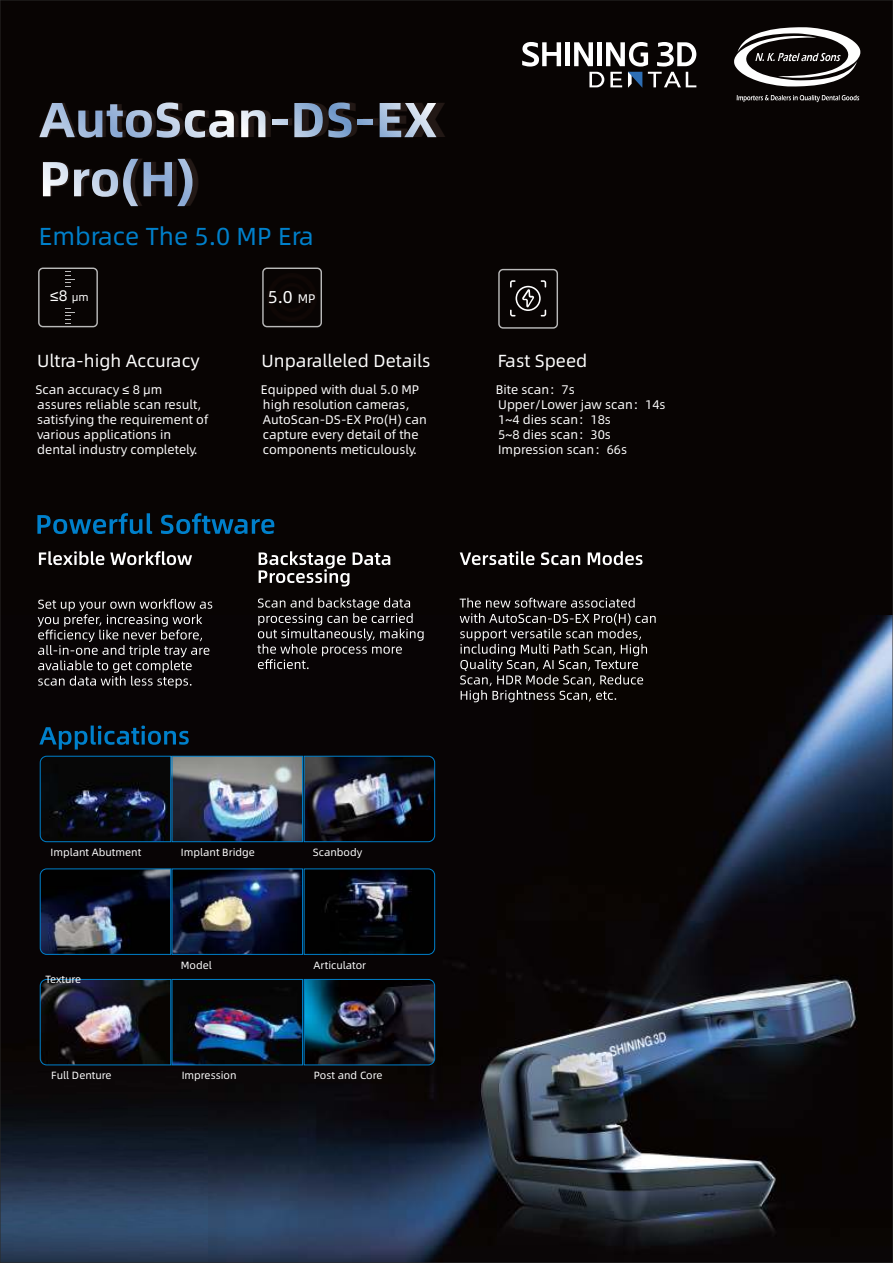
<style>
.page{position:relative;width:893px;height:1263px;background:#080403}
.page>*{position:absolute;margin:0;border:0;box-sizing:border-box;transform-origin:0 0}
.t1{font:49.2px/59.1px "Alibaba Pu Hui Ti H";color:#221815}
.t2{font:24.6px "Alibaba Pu Hui Ti R";color:#0080cb}
.t3{font:17.55px "Alibaba Pu Hui Ti R";color:#fff}
.t4{font:17.25px "Alibaba Pu Hui Ti R";color:#fff}
.t5{font:15.3px "Alibaba Pu Hui Ti R";color:#fff}
.t6{font:12.6px/15px "Alibaba Pu Hui Ti R";color:#fff}
.t7{font:10.5px "Alibaba Pu Hui Ti R";color:#fff}
.s1{font-size:11.1px}
.s2{font-size:12.45px}
</style>
<div class="page">
<img style="left:2px;top:617px;width:206px;height:644px">
<img style="left:208px;top:615px;width:683px;height:646px">
<img style="left:174px;top:758px;width:127px;height:82px">
<svg style="left:39px;top:755px;width:133px;height:87px"></svg>
<div style="left:172px;top:756px;width:131px;height:86px;border:1px solid #0080cb"></div>
<img style="left:303px;top:755px;width:132px;height:87px">
<img style="left:174px;top:981px;width:127px;height:82px">
<div style="left:172px;top:979px;width:131px;height:86px;border:1px solid #0080cb"></div>
<img style="left:303px;top:979px;width:132px;height:87px">
<img style="left:39px;top:979px;width:133px;height:87px">
<img style="left:174px;top:870px;width:127px;height:83px">
<img style="left:39px;top:868px;width:133px;height:87px">
<div style="left:172px;top:868px;width:131px;height:87px;border:1px solid #0080cb"></div>
<svg style="left:303px;top:868px;width:132px;height:87px"></svg>
<svg style="left:39px;top:102px;width:195px;height:36px"></svg>
<svg style="left:241px;top:110px;width:24px;height:27px"></svg>
<div style="left:272px;top:119px;width:15px;height:6px;background:#c3d4e8"></div>
<svg style="left:294px;top:102px;width:57px;height:36px"></svg>
<div style="left:357px;top:119px;width:16px;height:6px;background:#87a8d1"></div>
<svg style="left:380px;top:103px;width:56px;height:34px"></svg>
<svg style="left:43px;top:162px;width:25px;height:34px"></svg>
<svg style="left:74px;top:159px;width:64px;height:47px"></svg>
<svg style="left:144px;top:159px;width:48px;height:47px"></svg>
<div style="left:262px;top:268px;width:60px;height:59px;border:1px solid #b9b9b9;border-radius:4px"></div>
<div style="left:498px;top:269px;width:60px;height:60px;border:1px solid #b9b9b9;border-radius:4px"></div>
<svg style="left:510px;top:280px;width:36px;height:36px"></svg>
<div style="left:38px;top:268px;width:60px;height:59px;border:1px solid #b9b9b9;border-radius:4px"></div>
<svg style="left:65px;top:271px;width:10px;height:16px"></svg>
<svg style="left:65px;top:308px;width:10px;height:16px"></svg>
<div style="left:565px;top:42px;width:5px;height:24px;background:#fff"></div>
<svg style="left:522px;top:42px;width:39px;height:25px"></svg>
<svg style="left:574px;top:42px;width:122px;height:46px"></svg>
<svg style="left:37px;top:513px;width:237px;height:21px"></svg>
<svg style="left:39px;top:551px;width:153px;height:14px"></svg>
<svg style="left:38px;top:599px;width:174px;height:89px"></svg>
<svg style="left:259px;top:551px;width:131px;height:35px"></svg>
<svg style="left:257px;top:598px;width:167px;height:71px"></svg>
<svg style="left:460px;top:551px;width:182px;height:14px"></svg>
<svg style="left:460px;top:598px;width:196px;height:104px"></svg>
<svg style="left:39px;top:725px;width:150px;height:24px"></svg>
<svg style="left:737px;top:95px;width:122px;height:7px"></svg>
<svg style="left:734px;top:27px;width:126px;height:60px"></svg>
<h1 class="t1" style="left:39px;top:90px;width:408px">AutoScan-DS-EX<br>Pro(H)</h1>
<h2 class="t2" style="left:39px;top:224px;width:276px">Embrace The 5.0 MP Era</h2>
<p class="t5" style="left:50px;top:288px;width:40px">≤8 <span class="s1">μm</span></p>
<h3 class="t4" style="left:268px;top:289px;width:49px">5.0 <span class="s2">MP</span></h3>
<h3 class="t3" style="left:37px;top:352px;width:164px">Ultra-high Accuracy</h3>
<p class="t6" style="left:36px;top:382px;width:174px">Scan accuracy ≤ 8 μm assures reliable scan result, satisfying the requirement of various applications in</p>
<h3 class="t3" style="left:262px;top:352px;width:171px">Unparalleled Details</h3>
<p class="t6" style="left:261px;top:382px;width:160px">Equipped with dual 5.0 MP</p>
<p class="t6" style="left:263px;top:397px;width:165px">high resolution cameras,<br>AutoScan-DS-EX Pro(H) can capture every detail of the</p>
<p class="t6" style="left:37px;top:442px;width:162px">dental industry completely.</p>
<p class="t6" style="left:263px;top:442px;width:155px">components meticulously.</p>
<h3 class="t3" style="left:498px;top:352px;width:91px">Fast Speed</h3>
<p class="t6" style="left:496px;top:382px;width:80px">Bite scan：7s</p>
<p class="t6" style="left:498px;top:397px;width:169px">Upper/Lower jaw scan：14s<br>1~4 dies scan：18s<br>5~8 dies scan：30s<br>Impression scan：66s</p>
<p class="t7" style="left:50px;top:847px;width:92px">Implant Abutment</p>
<p class="t7" style="left:181px;top:847px;width:76px">Implant Bridge</p>
<p class="t7" style="left:313px;top:847px;width:51px">Scanbody</p>
<p class="t7" style="left:46px;top:974px;width:37px">Texture</p>
<p class="t7" style="left:181px;top:960px;width:32px">Model</p>
<p class="t7" style="left:313px;top:960px;width:54px">Articulator</p>
<p class="t7" style="left:51px;top:1070px;width:62px">Full Denture</p>
<p class="t7" style="left:182px;top:1070px;width:56px">Impression</p>
<p class="t7" style="left:314px;top:1070px;width:70px">Post and Core</p>
</div>
